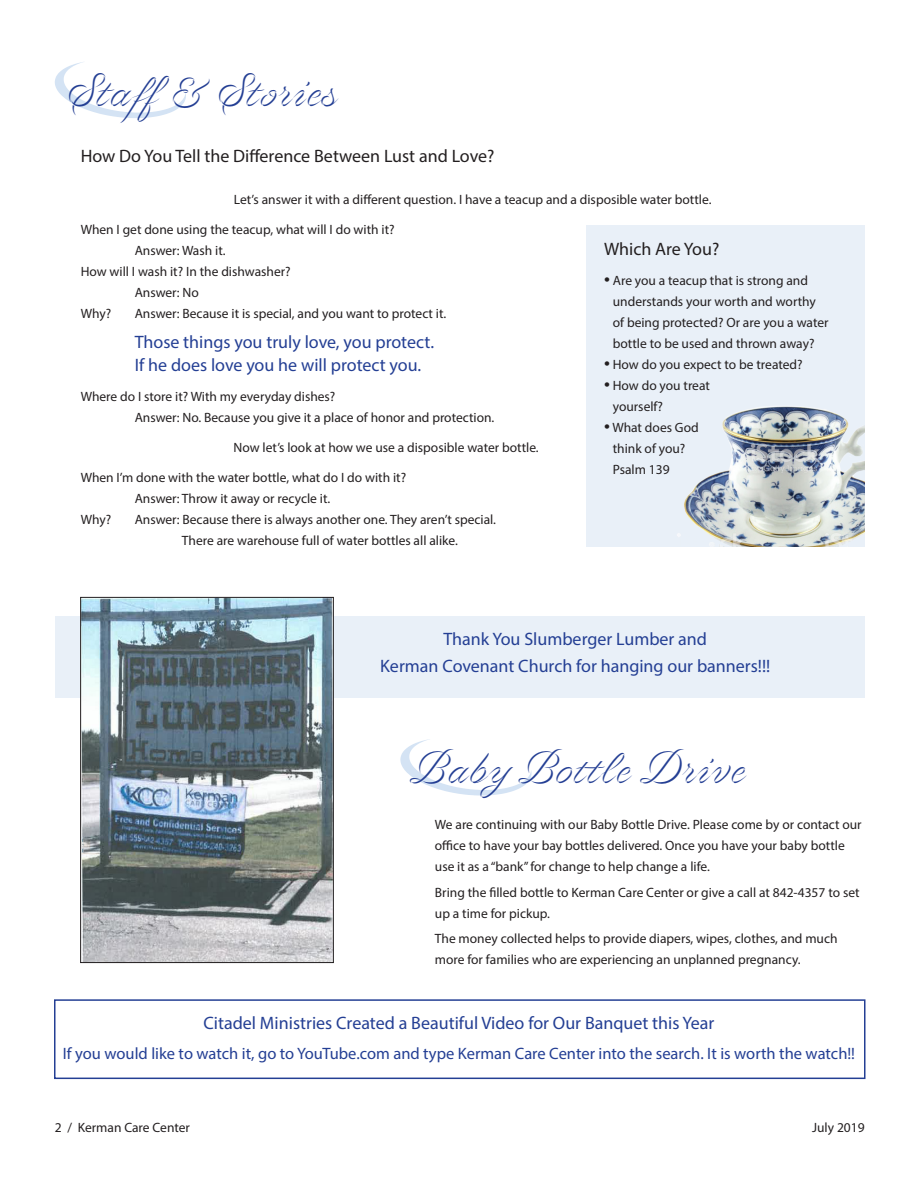
<style>
.page{position:relative;width:918px;height:1188px;background:#fff}
.page>*{position:absolute;margin:0;border:0;box-sizing:border-box;transform-origin:0 0}
.t1{font:36px "Volina";color:#243f94}
.t2{font:18px "Myriad Pro";color:#243f94}
.t3{font:18px "Myriad Pro";color:#231f20}
.t4{font:16.5px "Myriad Pro";color:#243f94}
.t5{font:13.5px/21px "Myriad Pro";color:#231f20}
.s1{font-size:21px}
</style>
<div class="page">
<div style="left:55px;top:616px;width:810px;height:82px;background:#e9f0f8"></div>
<svg style="left:55px;top:62px;width:131px;height:56px"></svg>
<div style="left:586px;top:225px;width:279px;height:321px;background:#e9f0f8"></div>
<img style="left:82px;top:599px;width:250px;height:362px">
<div style="left:80px;top:597px;width:254px;height:366px;border:1px solid #231f20"></div>
<svg style="left:400px;top:739px;width:132px;height:57px"></svg>
<div style="left:54px;top:999px;width:812px;height:80px;border:2px solid #243f94"></div>
<img style="left:677px;top:406px;width:188px;height:140px">
<p class="t1" style="left:66px;top:72px;width:275px">Staff&amp; Stories</p>
<p class="t3" style="left:81px;top:145px;width:415px">How Do You Tell the Difference Between Lust and Love?</p>
<p class="t5" style="left:234px;top:189px;width:479px">Let’s answer it with a different question. I have a teacup and a disposible water bottle.</p>
<p class="t5" style="left:81px;top:219px;width:315px">When I get done using the teacup, what will I do with it?</p>
<p class="t5" style="left:135px;top:240px;width:92px">Answer: Wash it.</p>
<p class="t5" style="left:81px;top:261px;width:212px">How will I wash it? In the dishwasher?</p>
<p class="t5" style="left:135px;top:282px;width:66px">Answer: No</p>
<p class="t5" style="left:81px;top:303px;width:32px">Why?</p>
<p class="t5" style="left:135px;top:303px;width:313px">Answer: Because it is special, and you want to protect it.</p>
<p class="t2" style="left:135px;top:331px;width:301px">Those things you truly love, you protect.</p>
<p class="t2" style="left:135px;top:353px;width:288px">If he does love you he will protect you.</p>
<p class="t5" style="left:81px;top:385px;width:256px">Where do I store it? With my everyday dishes?</p>
<p class="t5" style="left:135px;top:406px;width:361px">Answer: No. Because you give it a place of honor and protection.</p>
<p class="t5" style="left:234px;top:436px;width:307px">Now let’s look at how we use a disposible water bottle.</p>
<p class="t5" style="left:81px;top:466px;width:327px">When I’m done with the water bottle, what do I do with it?</p>
<p class="t5" style="left:135px;top:487px;width:197px">Answer: Throw it away or recycle it.</p>
<p class="t5" style="left:81px;top:508px;width:32px">Why?</p>
<p class="t5" style="left:135px;top:508px;width:363px">Answer: Because there is always another one. They aren’t special.</p>
<p class="t5" style="left:182px;top:529px;width:278px">There are warehouse full of water bottles all alike.</p>
<p class="t3" style="left:604px;top:238px;width:117px">Which Are You?</p>
<p class="t5" style="left:604px;top:270px;width:206px"><span class="s1">•</span> Are you a teacup that is strong and</p>
<p class="t5" style="left:613px;top:291px;width:205px">understands your worth and worthy</p>
<p class="t5" style="left:613px;top:312px;width:217px">of being protected? Or are you a water</p>
<p class="t5" style="left:613px;top:333px;width:203px">bottle to be used and thrown away?</p>
<p class="t5" style="left:604px;top:354px;width:200px"><span class="s1">•</span> How do you expect to be treated?</p>
<p class="t5" style="left:604px;top:375px;width:107px"><span class="s1">•</span> How do you treat</p>
<p class="t5" style="left:613px;top:396px;width:52px">yourself?</p>
<p class="t5" style="left:604px;top:417px;width:96px"><span class="s1">•</span> What does God</p>
<p class="t5" style="left:613px;top:438px;width:74px">think of you?</p>
<p class="t5" style="left:613px;top:459px;width:58px">Psalm 139</p>
<p class="t2" style="left:443px;top:628px;width:265px">Thank You Slumberger Lumber and</p>
<p class="t2" style="left:380px;top:655px;width:392px">Kerman Covenant Church for hanging our banners!!!</p>
<p class="t1" style="left:411px;top:750px;width:337px">Baby Bottle Drive</p>
<p class="t5" style="left:435px;top:814px;width:428px">We are continuing with our Baby Bottle Drive. Please come by or contact our office to have your bay bottles delivered. Once you have your baby bottle use it as a “bank” for change to help change a life.</p>
<p class="t5" style="left:435px;top:881px;width:426px">Bring the filled bottle to Kerman Care Center or give a call at 842-4357 to set up a time for pickup.</p>
<p class="t5" style="left:435px;top:928px;width:404px">The money collected helps to provide diapers, wipes, clothes, and much more for families who are experiencing an unplanned pregnancy.</p>
<p class="t2" style="left:203px;top:1012px;width:513px">Citadel Ministries Created a Beautiful Video for Our Banquet this Year</p>
<p class="t4" style="left:63px;top:1043px;width:794px">If you would like to watch it, go to YouTube.com and type Kerman Care Center into the search. It is worth the watch!!</p>
<p class="t5" style="left:55px;top:1117px;width:137px">2 / Kerman Care Center</p>
<p class="t5" style="left:812px;top:1117px;width:54px">July 2019</p>
</div>
